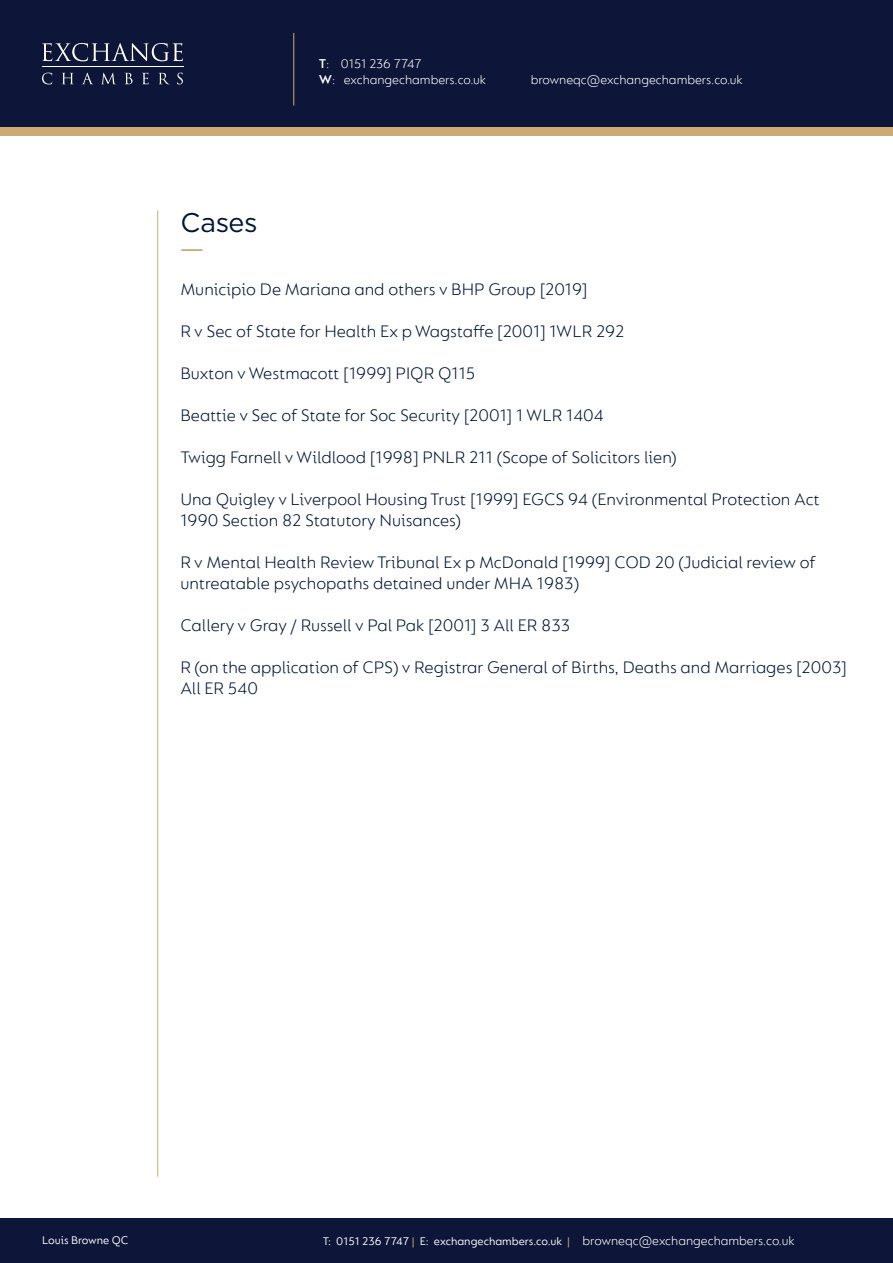
<style>
.page{position:relative;width:893px;height:1263px;background:#fff}
.page>*{position:absolute;margin:0;border:0;box-sizing:border-box;transform-origin:0 0}
.t1{font:27px "Gotham";letter-spacing:-.015em;color:#001537}
.t2{font:300 18px/21px "FS Lucas";color:#001537}
.t3{font:300 13.5px/16.2px "FS Lucas";color:#fff}
.t4{font:12px "FS Lucas";color:#fff}
.s1{font-weight:600}
.s2{color:#cbaa76}
</style>
<div class="page">
<div style="left:0;top:64px;width:893px;height:72px;background:#cbaa76"></div>
<div style="left:0;top:0;width:893px;height:127px;background:#0d1638"></div>
<div style="left:0;top:1219px;width:893px;height:44px;background:#0d1638"></div>
<hr style="left:42px;top:67px;width:142px;height:1px;background:#fff">
<svg style="left:42px;top:43px;width:141px;height:18px"></svg>
<svg style="left:42px;top:73px;width:10px;height:11px"></svg>
<svg style="left:62px;top:73px;width:11px;height:11px"></svg>
<svg style="left:82px;top:73px;width:11px;height:11px"></svg>
<svg style="left:102px;top:73px;width:13px;height:11px"></svg>
<svg style="left:125px;top:73px;width:8px;height:11px"></svg>
<svg style="left:142px;top:73px;width:7px;height:11px"></svg>
<svg style="left:159px;top:73px;width:10px;height:11px"></svg>
<svg style="left:177px;top:73px;width:6px;height:11px"></svg>
<hr style="left:293px;top:33px;width:1px;height:73px;background:#cbaa76">
<hr style="left:157px;top:211px;width:1px;height:966px;background:#cbaa76">
<hr style="left:181px;top:249px;width:21px;height:2px;background:#cbaa76">
<p class="t1" style="left:180px;top:205px;width:79px">Cases</p>
<p class="t3" style="left:319px;top:55px;width:169px"><span class="s1">T</span>: 0151 236 7747<br><span class="s1">W</span>: exchangechambers.co.uk</p>
<p class="t3" style="left:531px;top:71px;width:214px">browneqc@exchangechambers.co.uk</p>
<p class="t2" style="left:180px;top:278px;width:409px">Municipio De Mariana and others v BHP Group [2019]</p>
<p class="t2" style="left:180px;top:320px;width:445px">R v Sec of State for Health Ex p Wagstaffe [2001] 1WLR 292</p>
<p class="t2" style="left:180px;top:362px;width:296px">Buxton v Westmacott [1999] PIQR Q115</p>
<p class="t2" style="left:180px;top:404px;width:425px">Beattie v Sec of State for Soc Security [2001] 1 WLR 1404</p>
<p class="t2" style="left:180px;top:446px;width:498px">Twigg Farnell v Wildlood [1998] PNLR 211 (Scope of Solicitors lien)</p>
<p class="t2" style="left:180px;top:488px;width:641px">Una Quigley v Liverpool Housing Trust [1999] EGCS 94 (Environmental Protection Act<br>1990 Section 82 Statutory Nuisances)</p>
<p class="t2" style="left:180px;top:551px;width:637px">R v Mental Health Review Tribunal Ex p McDonald [1999] COD 20 (Judicial review of untreatable psychopaths detained under MHA 1983)</p>
<p class="t2" style="left:180px;top:614px;width:391px">Callery v Gray / Russell v Pal Pak [2001] 3 All ER 833</p>
<p class="t2" style="left:180px;top:656px;width:668px">R (on the application of CPS) v Registrar General of Births, Deaths and Marriages [2003]<br>All ER 540</p>
<p class="t4" style="left:42px;top:1233px;width:88px">Louis Browne QC</p>
<p class="t4" style="left:323px;top:1235px;width:249px">T: 0151 236 7747 <span class="s2">|</span> E: exchangechambers.co.uk <span class="s2">|</span></p>
<p class="t3" style="left:583px;top:1233px;width:214px">browneqc@exchangechambers.co.uk</p>
</div>
